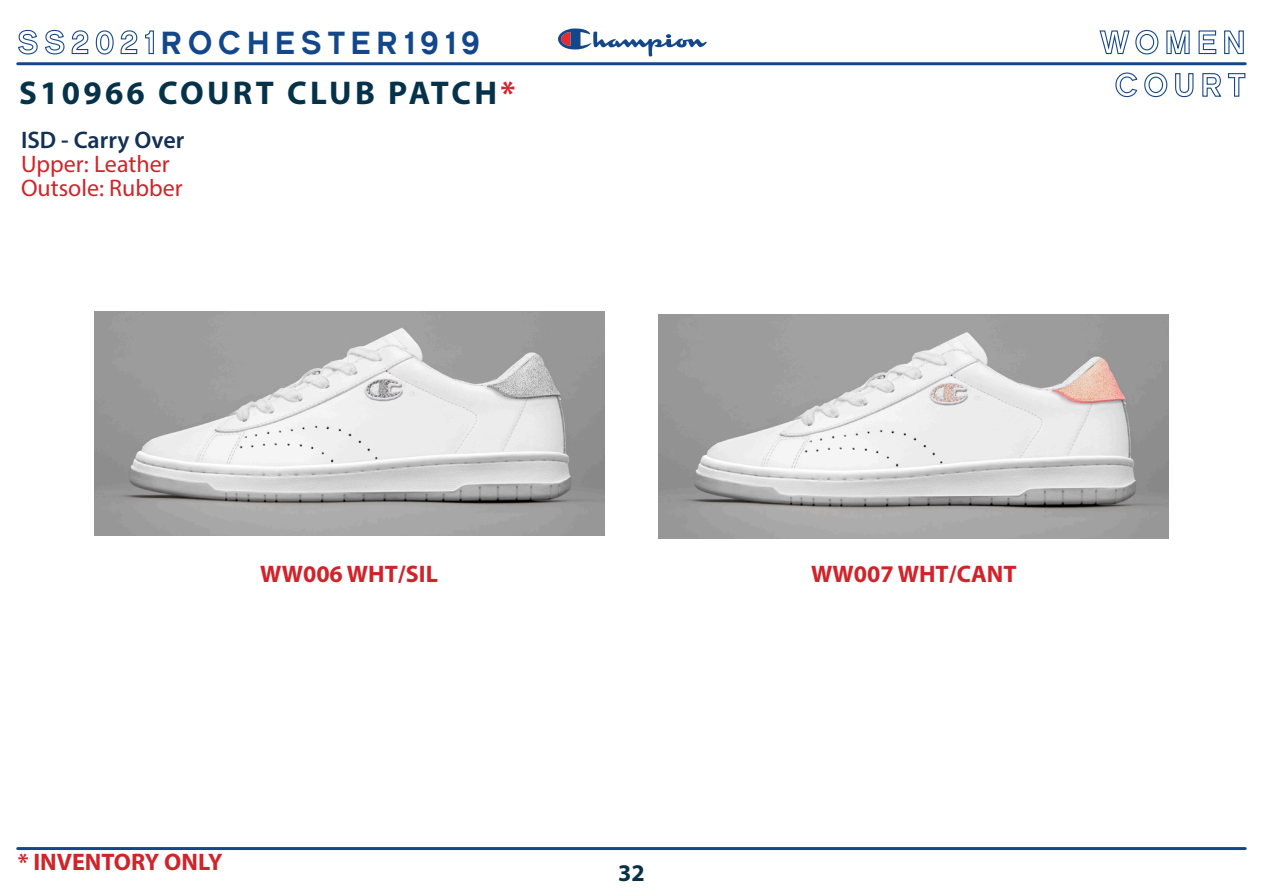
<style>
.page{position:relative;width:1263px;height:893px;background:#fff}
.page>*{position:absolute;margin:0;border:0;box-sizing:border-box;transform-origin:0 0}
.TEXTILE{font:700 33px "Myriad Pro";letter-spacing:.1em;color:#063249}
.t1{font:500 32.4px "CM Sans Serif";letter-spacing:.2em;color:#13478a}
.COSTRUZIONE{font:24px "Myriad Pro";color:#d1232a}
.COD__STYLE{font:700 24px "Myriad Pro";color:#d1232a}
.COSTRUZIONE-2{font:700 24px "Myriad Pro";color:#d1232a}
.COSTRUZIONE-3{font:600 24px "Myriad Pro";color:#133055}
.t2{font:700 24px "Myriad Pro";color:#063249}
.s1{color:#d1232a}
</style>
<div class="page">
<hr style="left:18px;top:62px;width:1227px;height:3px;background:#13478a">
<hr style="left:18px;top:847px;width:1227px;height:3px;background:#13478a">
<svg style="left:1099px;top:29px;width:60px;height:26px"></svg>
<svg style="left:1166px;top:30px;width:24px;height:25px"></svg>
<svg style="left:1198px;top:30px;width:19px;height:25px"></svg>
<svg style="left:1224px;top:30px;width:20px;height:25px"></svg>
<svg style="left:558px;top:28px;width:149px;height:28px"></svg>
<svg style="left:18px;top:29px;width:20px;height:26px"></svg>
<svg style="left:45px;top:29px;width:20px;height:26px"></svg>
<svg style="left:71px;top:30px;width:18px;height:25px"></svg>
<svg style="left:95px;top:30px;width:19px;height:25px"></svg>
<svg style="left:120px;top:30px;width:18px;height:25px"></svg>
<svg style="left:145px;top:30px;width:9px;height:25px"></svg>
<svg style="left:1115px;top:72px;width:23px;height:26px"></svg>
<svg style="left:1144px;top:72px;width:24px;height:26px"></svg>
<svg style="left:1175px;top:73px;width:19px;height:25px"></svg>
<svg style="left:1202px;top:73px;width:44px;height:24px"></svg>
<img style="left:94px;top:311px;width:510px;height:224px">
<img style="left:659px;top:315px;width:510px;height:223px">
<h2 class="t1" style="left:161px;top:23px;width:320px">ROCHESTER1919</h2>
<p class="TEXTILE" style="left:19px;top:71px;width:498px">S10966 COURT CLUB PATCH<span class="s1">*</span></p>
<p class="COSTRUZIONE-3" style="left:21px;top:125px;width:165px">ISD - Carry Over</p>
<p class="COSTRUZIONE" style="left:21px;top:149px;width:150px">Upper: Leather</p>
<p class="COSTRUZIONE" style="left:21px;top:173px;width:163px">Outsole: Rubber</p>
<p class="COD__STYLE" style="left:260px;top:558px;width:179px">WW006 WHT/SIL</p>
<p class="COD__STYLE" style="left:811px;top:558px;width:207px">WW007 WHT/CANT</p>
<p class="COSTRUZIONE-2" style="left:18px;top:846px;width:206px">* INVENTORY ONLY</p>
<p class="t2" style="left:618px;top:858px;width:28px">32</p>
</div>
